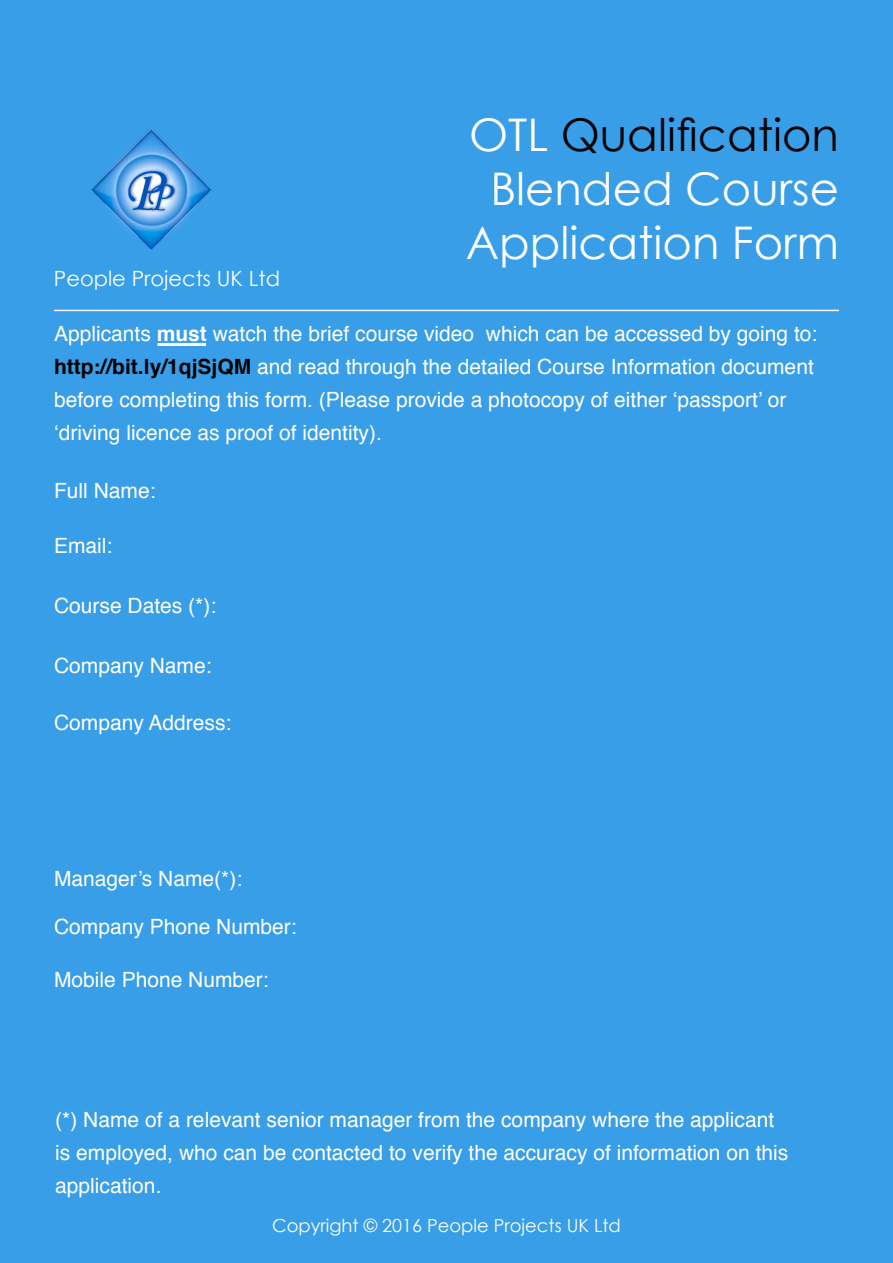
<style>
.page{position:relative;width:893px;height:1263px;background:#389ee8}
.page>*{position:absolute;margin:0;border:0;box-sizing:border-box;transform-origin:0 0}
.t1{font:45px/54px "Century Gothic";color:#fff;text-align:center}
.t2{font:21px/33px "Helvetica";color:#fff}
.t3{font:21px "Century Gothic";color:#fff}
.t4{font:18px "Century Gothic";color:#fff}
.s1{color:#000}
.s2{font-weight:700}
.s3{font-weight:700;color:#000}
</style>
<div class="page">
<hr style="left:54px;top:310px;width:785px;height:1px;background:#fff">
<img style="left:91px;top:129px;width:121px;height:121px">
<hr style="left:157px;top:343px;width:49px;height:3px;background:#fff">
<p class="t3" style="left:54px;top:264px;width:228px">People Projects UK Ltd</p>
<h1 class="t1" style="left:466px;top:107px;width:375px">OTL <span class="s1">Qualification<br></span>Blended Course<br>Application Form</h1>
<p class="t2" style="left:54px;top:318px;width:765px">Applicants <span class="s2">must</span> watch the brief course video which can be accessed by going to: <span class="s3">http://bit.ly/1qjSjQM</span> and read through the detailed Course Information document before completing this form. (Please provide a photocopy of either ‘passport’ or ‘driving licence as proof of identity).</p>
<p class="t2" style="left:54px;top:474px;width:103px">Full Name:</p>
<p class="t2" style="left:54px;top:530px;width:60px">Email:</p>
<p class="t2" style="left:54px;top:590px;width:164px">Course Dates (*):</p>
<p class="t2" style="left:54px;top:650px;width:159px">Company Name:</p>
<p class="t2" style="left:54px;top:707px;width:179px">Company Address:</p>
<p class="t2" style="left:54px;top:863px;width:190px">Manager’s Name(*):</p>
<p class="t2" style="left:54px;top:911px;width:244px">Company Phone Number:</p>
<p class="t2" style="left:54px;top:963px;width:216px">Mobile Phone Number:</p>
<p class="t2" style="left:55px;top:1104px;width:735px">(*) Name of a relevant senior manager from the company where the applicant is employed, who can be contacted to verify the accuracy of information on this application.</p>
<p class="t4" style="left:272px;top:1213px;width:350px">Copyright © 2016 People Projects UK Ltd</p>
</div>
